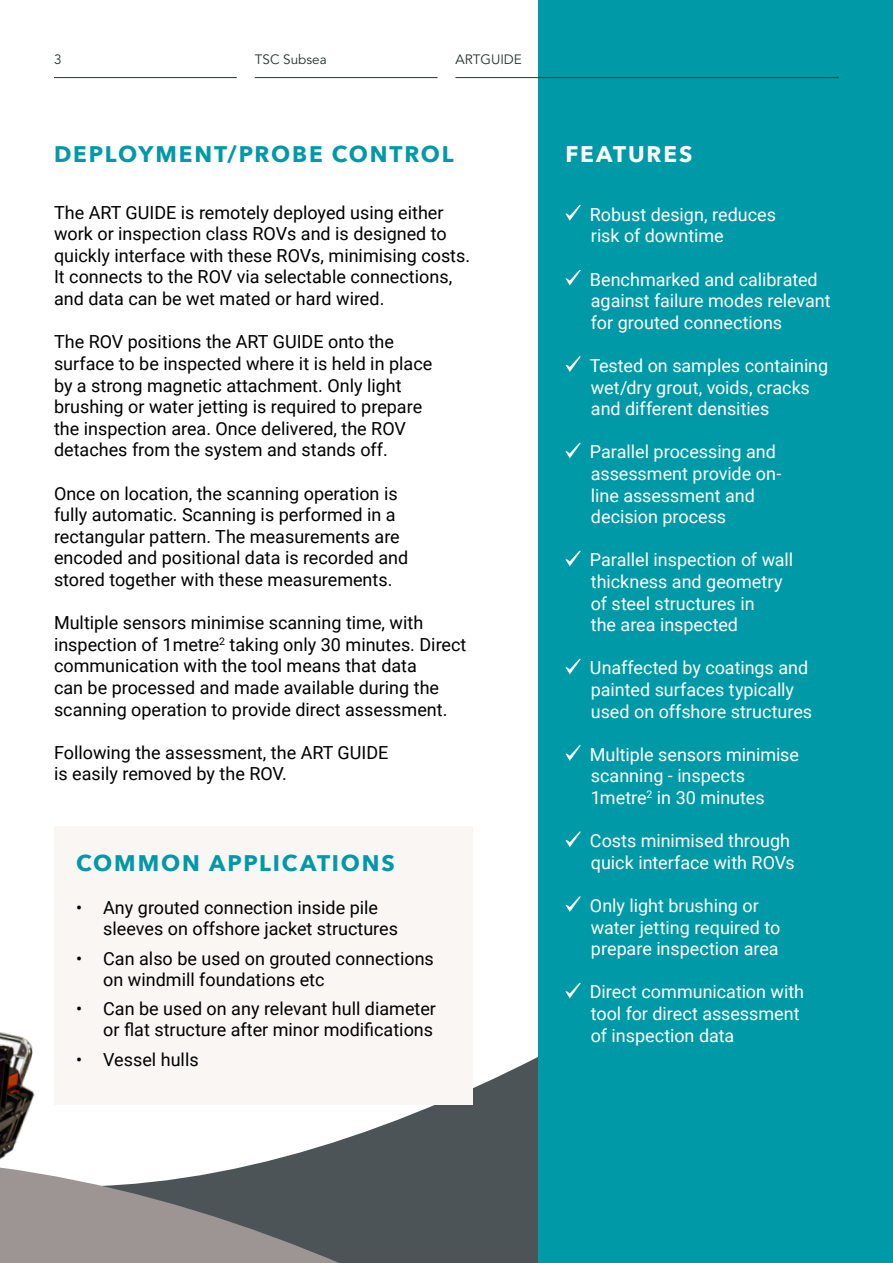
<style>
.page{position:relative;width:893px;height:1263px;background:#fff}
.page>*{position:absolute;margin:0;border:0;box-sizing:border-box;transform-origin:0 0}
.t1{font:700 22.5px "Avenir Next";letter-spacing:.08em;color:#0099a8}
.t2{font:700 22.5px "Avenir Next";letter-spacing:.085em;color:#fff}
.t3{font:18px/21.6px "Roboto";color:#000}
.t4{font:18px/21.6px "Roboto";letter-spacing:-.005em;color:#fff}
.t5{font:13.5px "Avenir LT Std";color:#2a3030}
</style>
<div class="page">
<svg style="left:59px;top:1052px;width:479px;height:211px;fill:#4d5457"></svg>
<div style="left:538px;top:0;width:355px;height:1263px;background:#0099a8"></div>
<div style="left:54px;top:826px;width:418px;height:279px;background:#f9f6f4"></div>
<svg style="left:565px;top:205px;width:16px;height:16px"></svg>
<svg style="left:565px;top:270px;width:16px;height:15px"></svg>
<svg style="left:565px;top:356px;width:16px;height:16px"></svg>
<svg style="left:565px;top:443px;width:16px;height:15px"></svg>
<svg style="left:565px;top:551px;width:16px;height:15px"></svg>
<svg style="left:565px;top:659px;width:16px;height:15px"></svg>
<svg style="left:565px;top:745px;width:16px;height:16px"></svg>
<svg style="left:565px;top:832px;width:16px;height:15px"></svg>
<svg style="left:565px;top:896px;width:16px;height:16px"></svg>
<svg style="left:565px;top:983px;width:16px;height:15px"></svg>
<hr style="left:54px;top:77px;width:183px;height:1px;background:#2a3030">
<hr style="left:255px;top:77px;width:182px;height:1px;background:#2a3030">
<hr style="left:455px;top:77px;width:384px;height:1px;background:#2a3030">
<img style="left:0;top:1032px;width:59px;height:231px">
<p class="t5" style="left:54px;top:52px;width:9px">3</p>
<p class="t5" style="left:255px;top:52px;width:74px">TSC Subsea</p>
<p class="t5" style="left:455px;top:52px;width:68px">ARTGUIDE</p>
<p class="t1" style="left:54px;top:135px;width:401px">DEPLOYMENT/PROBE CONTROL</p>
<p class="t2" style="left:565px;top:135px;width:128px">FEATURES</p>
<p class="t3" style="left:54px;top:201px;width:418px">The ART GUIDE is remotely deployed using either work or inspection class ROVs and is designed to quickly interface with these ROVs, minimising costs.<br>It connects to the ROV via selectable connections, and data can be wet mated or hard wired.</p>
<p class="t3" style="left:54px;top:330px;width:380px">The ROV positions the ART GUIDE onto the surface to be inspected where it is held in place by a strong magnetic attachment. Only light brushing or water jetting is required to prepare the inspection area. Once delivered, the ROV detaches from the system and stands off.</p>
<p class="t3" style="left:54px;top:482px;width:356px">Once on location, the scanning operation is fully automatic. Scanning is performed in a rectangular pattern. The measurements are encoded and positional data is recorded and stored together with these measurements.</p>
<p class="t3" style="left:54px;top:611px;width:414px">Multiple sensors minimise scanning time, with inspection of 1metre<sup>2</sup> taking only 30 minutes. Direct communication with the tool means that data<br>can be processed and made available during the scanning operation to provide direct assessment.</p>
<p class="t3" style="left:54px;top:741px;width:336px">Following the assessment, the ART GUIDE is easily removed by the ROV.</p>
<p class="t1" style="left:76px;top:843px;width:320px">COMMON APPLICATIONS</p>
<p class="t3" style="left:103px;top:896px;width:296px;line-height:21px;text-indent:-27px">• Any grouted connection inside pile sleeves on offshore jacket structures</p>
<p class="t3" style="left:103px;top:947px;width:332px;line-height:21px;text-indent:-27px">• Can also be used on grouted connections on windmill foundations etc</p>
<p class="t3" style="left:76px;top:997px;width:361px;line-height:21px;text-align:right">• Can be used on any relevant hull diameter or flat structure after minor modifications</p>
<p class="t3" style="left:76px;top:1048px;width:124px">• Vessel hulls</p>
<p class="t4" style="left:590px;top:203px;width:188px">Robust design, reduces risk of downtime</p>
<p class="t4" style="left:590px;top:268px;width:242px">Benchmarked and calibrated against failure modes relevant for grouted connections</p>
<p class="t4" style="left:590px;top:354px;width:240px">Tested on samples containing wet/dry grout, voids, cracks and different densities</p>
<p class="t4" style="left:590px;top:440px;width:193px">Parallel processing and assessment provide on&shy;line assessment and decision process</p>
<p class="t4" style="left:590px;top:548px;width:205px">Parallel inspection of wall thickness and geometry of steel structures in<br>the area inspected</p>
<p class="t4" style="left:590px;top:656px;width:224px">Unaffected by coatings and painted surfaces typically used on offshore structures</p>
<p class="t4" style="left:590px;top:743px;width:211px">Multiple sensors minimise scanning - inspects<br>1metre<sup>2</sup> in 30 minutes</p>
<p class="t4" style="left:590px;top:829px;width:206px">Costs minimised through quick interface with ROVs</p>
<p class="t4" style="left:590px;top:894px;width:192px">Only light brushing or water jetting required to prepare inspection area</p>
<p class="t4" style="left:590px;top:980px;width:216px">Direct communication with tool for direct assessment of inspection data</p>
</div>
